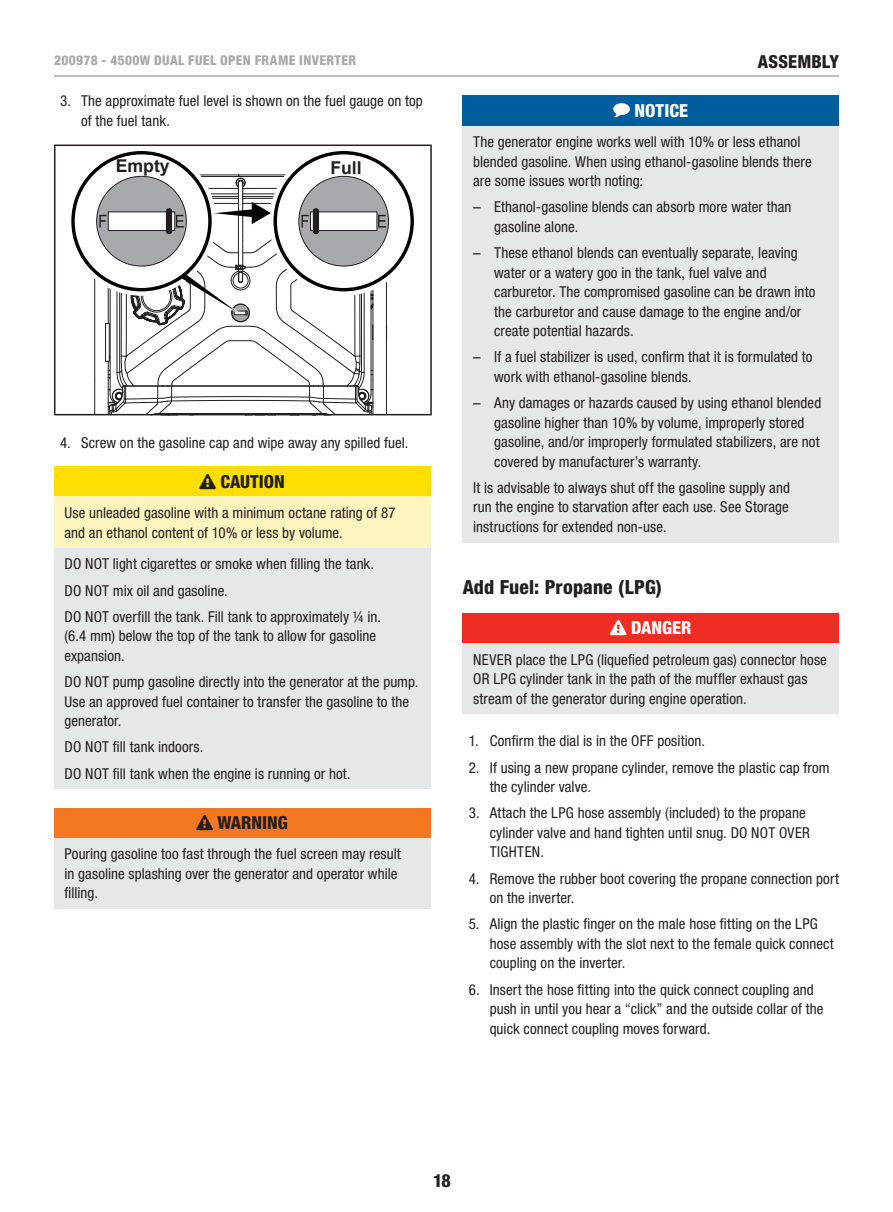
<style>
.page{position:relative;width:893px;height:1212px;background:#fff}
.page>*{position:absolute;margin:0;border:0;box-sizing:border-box;transform-origin:0 0}
.t1{font:800 condensed 19.5px "Helvetica Neue LT Std";letter-spacing:.005em;color:#231f20}
.t2{font:800 condensed 18px "Helvetica Neue LT Std";color:#231f20}
.t3{font:800 condensed 18px "Helvetica Neue LT Std";color:#fff}
.t4{font:700 17.7px "Arial";color:#231f20}
.t5{font:condensed 15px/19.5px "Helvetica Neue LT Std";letter-spacing:.005em;color:#231f20}
.t6{font:800 condensed 13.5px "Helvetica Neue LT Std";letter-spacing:.025em;color:#a8a9ad}
.s1{font-stretch:normal}
</style>
<div class="page">
<hr style="left:54px;top:75px;width:785px;height:2px;background:#a8a9ad">
<hr style="left:54px;top:145px;width:378px;height:1px;background:#231f20">
<hr style="left:54px;top:146px;width:2px;height:268px;background:#231f20">
<hr style="left:430px;top:146px;width:2px;height:268px;background:#231f20">
<hr style="left:54px;top:414px;width:378px;height:1px;background:#231f20">
<hr style="left:94px;top:380px;width:1px;height:34px;background:#231f20">
<hr style="left:94px;top:215px;width:1px;height:165px;background:#231f20">
<svg style="left:67px;top:147px;width:149px;height:149px"></svg>
<div style="left:73px;top:153px;width:137px;height:137px;background:#fff;border-radius:50%"></div>
<svg style="left:269px;top:147px;width:149px;height:149px"></svg>
<div style="left:275px;top:153px;width:137px;height:137px;background:#fff;border-radius:50%"></div>
<svg style="left:95px;top:174px;width:292px;height:242px"></svg>
<div style="left:54px;top:466px;width:376px;height:31px;background:#ffdf01"></div>
<div style="left:54px;top:497px;width:376px;height:51px;background:#fef4bf"></div>
<div style="left:54px;top:548px;width:376px;height:241px;background:#e6e7e9"></div>
<div style="left:54px;top:808px;width:376px;height:30px;background:#f47721"></div>
<div style="left:54px;top:838px;width:376px;height:71px;background:#e6e7e9"></div>
<div style="left:463px;top:95px;width:376px;height:31px;background:#005e9e"></div>
<div style="left:463px;top:126px;width:376px;height:416px;background:#e6e7e9"></div>
<div style="left:463px;top:613px;width:376px;height:30px;background:#ee2e22"></div>
<div style="left:463px;top:643px;width:376px;height:71px;background:#e6e7e9"></div>
<p class="t6" style="left:54px;top:52px;width:117px">200978 - 4500W DUAL</p>
<p class="t6" style="left:188px;top:52px;width:15px">FUEL</p>
<p class="t6" style="left:220px;top:52px;width:17px">OPEN</p>
<p class="t6" style="left:255px;top:52px;width:17px">FRAME</p>
<p class="t6" style="left:299px;top:52px;width:29px">INVERTER</p>
<p class="t2" style="left:758px;top:50px;width:22px">ASSEM</p>
<p class="t2" style="left:811px;top:50px;width:20px">BLY</p>
<p class="t5" style="left:81px;top:91px;width:343px;text-indent:-21px">3. The approximate fuel level is shown on the fuel gauge on top of the fuel tank.</p>
<p class="t4" style="left:116px;top:154px;width:55px">Empty</p>
<p class="t4" style="left:330px;top:156px;width:33px">Full</p>
<p class="t5" style="left:60px;top:432px;width:350px">4. Screw on the gasoline cap and wipe away any spilled fuel.</p>
<p class="t2" style="left:199px;top:470px;width:87px">❑ CAUTION</p>
<p class="t5" style="left:64px;top:503px;width:333px">Use unleaded gasoline with a minimum octane rating of 87 and an ethanol content of 10% or less by volume.</p>
<p class="t5" style="left:64px;top:551px;width:318px;line-height:26.2px">DO NOT light cigarettes or smoke when filling the tank.<br>DO NOT mix oil and gasoline.<br>DO NOT overfill the tank. Fill tank to approximately ¼ in.</p>
<p class="t5" style="left:64px;top:626px;width:313px">(6.4 mm) below the top of the tank to allow for gasoline expansion.</p>
<p class="t5" style="left:64px;top:672px;width:355px">DO NOT pump gasoline directly into the generator at the pump.<br>Use an approved fuel container to transfer the gasoline to the generator.</p>
<p class="t5" style="left:64px;top:734px;width:288px;line-height:26.2px">DO NOT fill tank indoors.<br>DO NOT fill tank when the engine is running or hot.</p>
<p class="t2" style="left:196px;top:812px;width:93px">❑ WARNING</p>
<p class="t5" style="left:64px;top:844px;width:338px">Pouring gasoline too fast through the fuel screen may result in gasoline splashing over the generator and operator while filling.</p>
<p class="t3" style="left:613px;top:99px;width:76px">◆ NOTICE</p>
<p class="t5" style="left:473px;top:132px;width:340px">The generator engine works well with 10% or less ethanol blended gasoline. When using ethanol-gasoline blends there are some issues worth noting:</p>
<p class="t5" style="left:494px;top:197px;width:299px;text-indent:-21px"><span class="s1">–</span> Ethanol-gasoline blends can absorb more water than gasoline alone.</p>
<p class="t5" style="left:494px;top:243px;width:323px;text-indent:-21px"><span class="s1">–</span> These ethanol blends can eventually separate, leaving water or a watery goo in the tank, fuel valve and carburetor. The compromised gasoline can be drawn into the carburetor and cause damage to the engine and/or create potential hazards.</p>
<p class="t5" style="left:494px;top:347px;width:320px;text-indent:-21px"><span class="s1">–</span> If a fuel stabilizer is used, confirm that it is formulated to work with ethanol-gasoline blends.</p>
<p class="t5" style="left:494px;top:393px;width:329px;text-indent:-21px"><span class="s1">–</span> Any damages or hazards caused by using ethanol blended gasoline higher than 10% by volume, improperly stored gasoline, and/or improperly formulated stabilizers, are not covered by manufacturer’s warranty.</p>
<p class="t5" style="left:473px;top:478px;width:318px;text-align:justify">It is advisable to always shut off the gasoline supply and run the engine to starvation after each use. See Storage instructions for extended non-use.</p>
<h1 class="t1" style="left:463px;top:575px;width:201px">ADD FUEL: PROPANE (LPG)</h1>
<p class="t3" style="left:610px;top:617px;width:83px">❑ DANGER</p>
<p class="t5" style="left:473px;top:649px;width:355px">NEVER place the LPG (liquefied petroleum gas) connector hose<br>OR LPG cylinder tank in the path of the muffler exhaust gas stream of the generator during engine operation.</p>
<p class="t5" style="left:469px;top:731px;width:238px">1. Confirm the dial is in the OFF position.</p>
<p class="t5" style="left:490px;top:757px;width:342px;text-indent:-21px">2. If using a new propane cylinder, remove the plastic cap from the cylinder valve.</p>
<p class="t5" style="left:490px;top:803px;width:322px;text-indent:-21px">3. Attach the LPG hose assembly (included) to the propane cylinder valve and hand tighten until snug. DO NOT OVER<br>TIGHTEN.</p>
<p class="t5" style="left:490px;top:868px;width:351px;text-indent:-21px">4. Remove the rubber boot covering the propane connection port on the inverter.</p>
<p class="t5" style="left:490px;top:914px;width:346px;text-indent:-21px">5. Align the plastic finger on the male hose fitting on the LPG hose assembly with the slot next to the female quick connect coupling on the inverter.</p>
<p class="t5" style="left:490px;top:979px;width:335px;text-indent:-21px">6. Insert the hose fitting into the quick connect coupling and push in until you hear a “click” and the outside collar of the quick connect coupling moves forward.</p>
<p class="t2" style="left:433px;top:1169px;width:19px">18</p>
</div>
